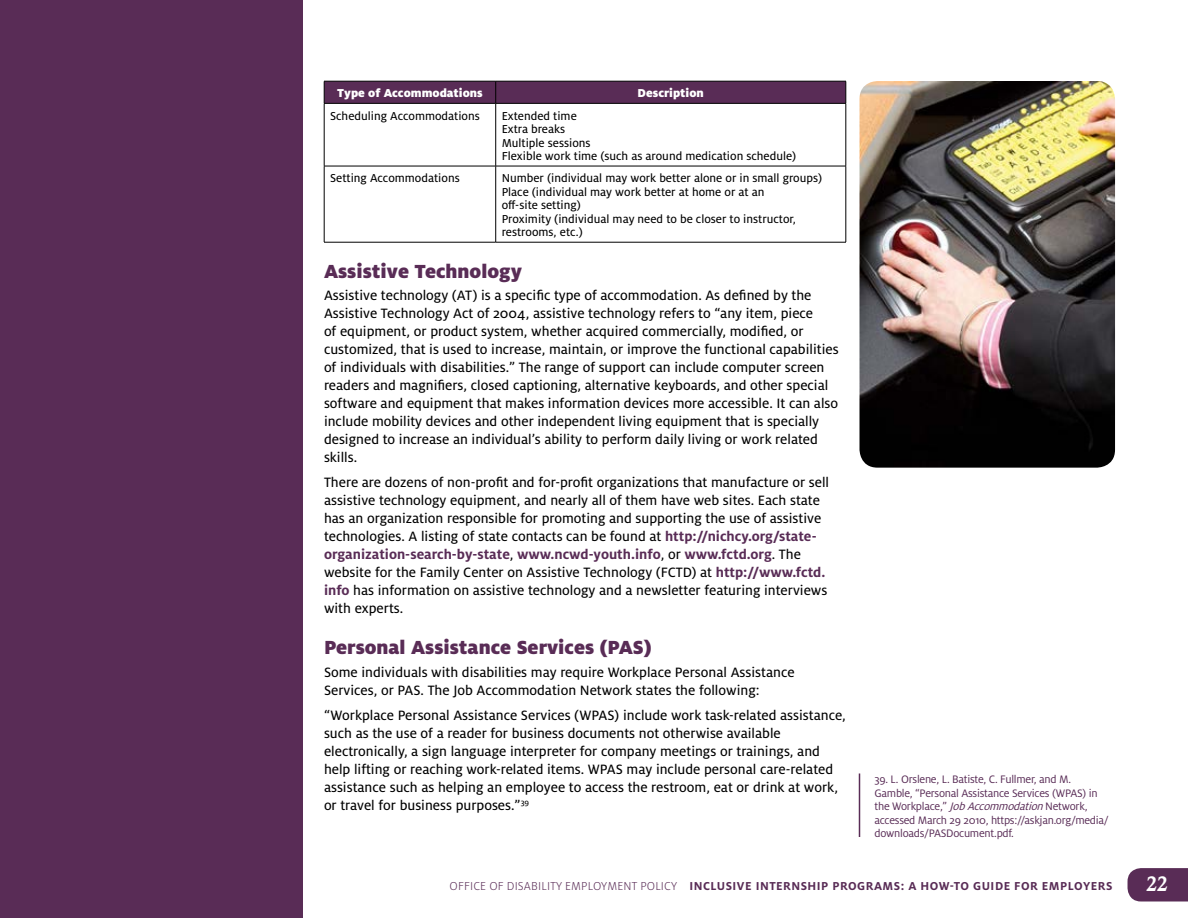
<style>
.page{position:relative;width:1188px;height:918px;background:#fff}
.page>*{position:absolute;margin:0;border:0;box-sizing:border-box;transform-origin:0 0}
.t1{font:900 21px "Milo OT";color:#592c56}
.t2{font:21px "Calis MT Bol";color:#fff}
.Body_10_12{font:15px/18px "Milo OT Text";color:#000}
.Table_Text{font:12.75px "Milo OT Text";color:#000}
.t3{font:700 12.75px "Milo OT";letter-spacing:.04em;color:#592c56}
.t4{font:900 12.75px "Milo OT";color:#fff}
.Footnotes{font:12px/13.5px "Milo OT";letter-spacing:-.02em;color:#592c56}
.s1{font-family:"Milo OT";font-weight:700;color:#592c56}
.s2{font-style:italic}
.s3{font-weight:300}
</style>
<div class="page">
<svg style="left:1128px;top:868px;width:60px;height:34px;background:#61365e"></svg>
<div style="left:0;top:0;width:302px;height:918px;background:#592c56"></div>
<hr style="left:324px;top:103px;width:172px;height:1px;background:#000">
<svg style="left:324px;top:81px;width:523px;height:22px;background:#552a52"></svg>
<hr style="left:324px;top:104px;width:1px;height:62px;background:#000">
<hr style="left:496px;top:103px;width:350px;height:1px;background:#000">
<hr style="left:495px;top:104px;width:1px;height:62px;background:#000">
<hr style="left:846px;top:104px;width:1px;height:62px;background:#000">
<hr style="left:324px;top:166px;width:172px;height:1px;background:#000">
<hr style="left:324px;top:166px;width:1px;height:76px;background:#000">
<hr style="left:496px;top:166px;width:350px;height:1px;background:#000">
<hr style="left:495px;top:166px;width:1px;height:76px;background:#000">
<hr style="left:846px;top:166px;width:1px;height:76px;background:#000">
<hr style="left:324px;top:242px;width:172px;height:1px;background:#000">
<hr style="left:496px;top:242px;width:350px;height:1px;background:#000">
<img style="left:860px;top:81px;width:255px;height:387px">
<hr style="left:859px;top:773px;width:1px;height:64px;background:#592c56">
<p class="t4" style="left:337px;top:86px;width:147px">Type of Accommodations</p>
<p class="t4" style="left:638px;top:86px;width:68px">Description</p>
<p class="Table_Text" style="left:330px;top:109px;width:151px">Scheduling Accommodations</p>
<p class="Table_Text" style="left:502px;top:109px;width:77px">Extended time</p>
<p class="Table_Text" style="left:502px;top:122px;width:65px">Extra breaks</p>
<p class="Table_Text" style="left:502px;top:136px;width:90px">Multiple sessions</p>
<p class="Table_Text" style="left:502px;top:149px;width:296px">Flexible work time (such as around medication schedule)</p>
<p class="Table_Text" style="left:330px;top:171px;width:131px">Setting Accommodations</p>
<p class="Table_Text" style="left:502px;top:171px;width:322px">Number (individual may work better alone or in small groups)</p>
<p class="Table_Text" style="left:502px;top:185px;width:264px">Place (individual may work better at home or at an</p>
<p class="Table_Text" style="left:502px;top:198px;width:81px">off-site setting)</p>
<p class="Table_Text" style="left:502px;top:212px;width:296px">Proximity (individual may need to be closer to instructor,</p>
<p class="Table_Text" style="left:502px;top:225px;width:83px">restrooms, etc.)</p>
<h2 class="t1" style="left:324px;top:259px;width:199px">Assistive Technology</h2>
<p class="Body_10_12" style="left:324px;top:287px;width:516px">Assistive technology (AT) is a specific type of accommodation. As defined by the Assistive Technology Act of 2004, assistive technology refers to “any item, piece<br>of equipment, or product system, whether acquired commercially, modified, or customized, that is used to increase, maintain, or improve the functional capabilities of individuals with disabilities.” The range of support can include computer screen readers and magnifiers, closed captioning, alternative keyboards, and other special software and equipment that makes information devices more accessible. It can also include mobility devices and other independent living equipment that is specially designed to increase an individual’s ability to perform daily living or work related skills.</p>
<p class="Body_10_12" style="left:324px;top:473px;width:507px">There are dozens of non-profit and for-profit organizations that manufacture or sell assistive technology equipment, and nearly all of them have web sites. Each state has an organization responsible for promoting and supporting the use of assistive technologies. A listing of state contacts can be found at <span class="s1">http://nichcy.org/state&shy;organization-search-by-state</span>, <span class="s1">www.ncwd-youth.info</span>, or <span class="s1">www.fctd.org</span>. The website for the Family Center on Assistive Technology (FCTD) at <span class="s1">http://www.fctd. info</span> has information on assistive technology and a newsletter featuring interviews with experts.</p>
<h2 class="t1" style="left:324px;top:635px;width:329px">Personal Assistance Services (PAS)</h2>
<p class="Body_10_12" style="left:324px;top:663px;width:472px">Some individuals with disabilities may require Workplace Personal Assistance<br>Services, or PAS. The Job Accommodation Network states the following:</p>
<p class="Body_10_12" style="left:324px;top:706px;width:524px">“Workplace Personal Assistance Services (WPAS) include work task-related assistance, such as the use of a reader for business documents not otherwise available electronically, a sign language interpreter for company meetings or trainings, and help lifting or reaching work-related items. WPAS may include personal care-related assistance such as helping an employee to access the restroom, eat or drink at work, or travel for business purposes.”<sup>39</sup></p>
<p class="Footnotes" style="left:874px;top:773px;width:236px">39. L. Orslene, L. Batiste, C. Fullmer, and M.<br>Gamble, “Personal Assistance Services (WPAS) in the Workplace,” <span class="s2">JobAccommodation</span>Network, accessed March 29 2010, https://askjan.org/media/ downloads/PASDocument.pdf.</p>
<p class="t3" style="left:450px;top:879px;width:664px"><span class="s3">OFFICE OF DISABILITY EMPLOYMENT POLICY</span> INCLUSIVE INTERNSHIP PROGRAMS: A HOW-TO GUIDE FOR EMPLOYERS</p>
<h1 class="t2" style="left:1146px;top:872px;width:23px">22</h1>
</div>
